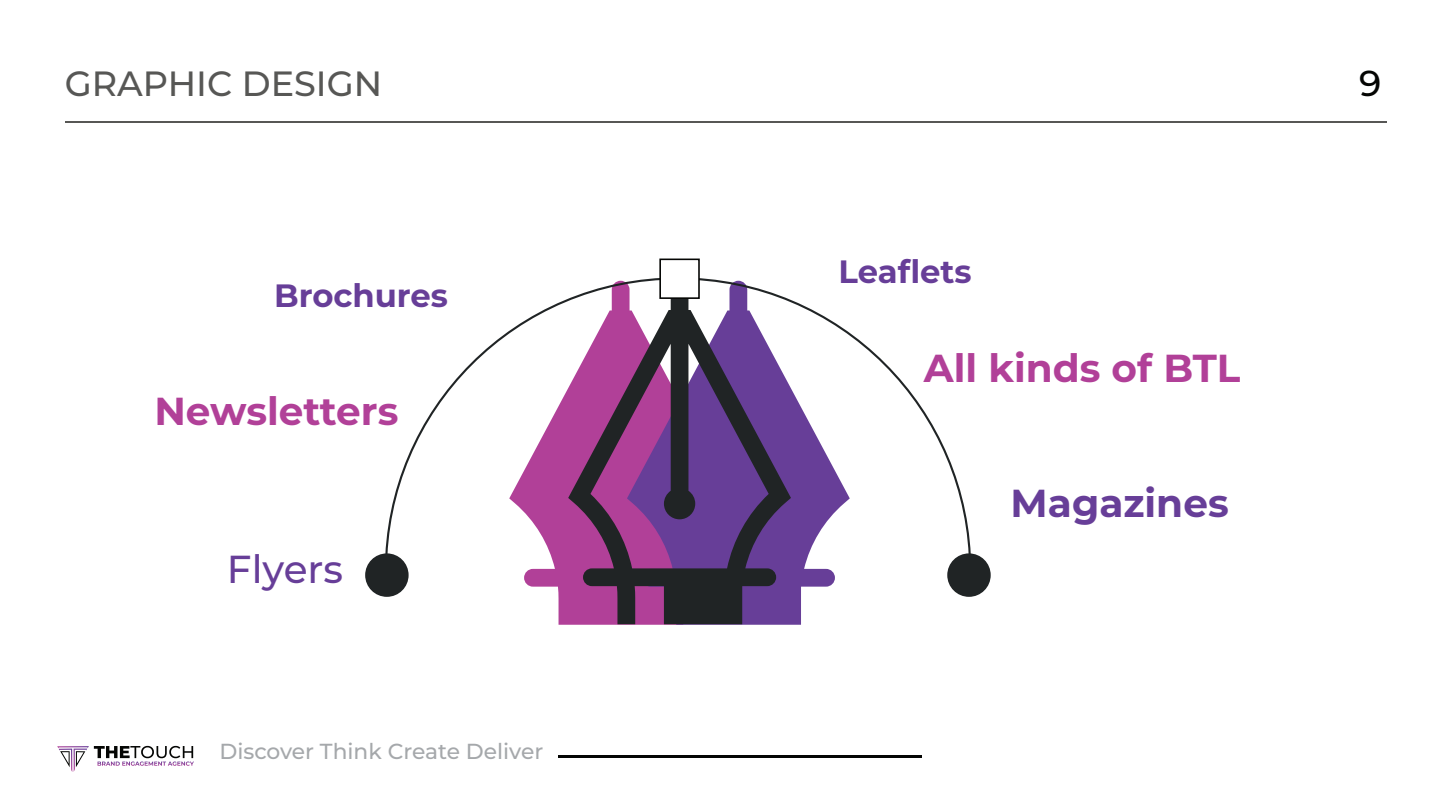
<style>
.page{position:relative;width:1440px;height:810px;background:#fff}
.page>*{position:absolute;margin:0;border:0;box-sizing:border-box;transform-origin:0 0}
.t1{font:700 39px "Montserrat";color:#b14098}
.t2{font:700 39px "Montserrat";color:#673e98}
.t3{font:500 39px "Montserrat";color:#673e98}
.t4{font:500 36px "Montserrat";color:#040503}
.t5{font:500 35.03px "Montserrat";color:#575755}
.t6{font:700 32.25px "Montserrat";color:#673e98}
.t7{font:500 21.75px "Montserrat";color:#a5a8ab}
</style>
<div class="page">
<svg style="left:524px;top:573px;width:103px;height:52px"></svg>
<svg style="left:627px;top:573px;width:208px;height:52px"></svg>
<svg style="left:568px;top:573px;width:223px;height:51px;background:#553059"></svg>
<svg style="left:385px;top:278px;width:586px;height:295px"></svg>
<div style="left:365px;top:553px;width:44px;height:44px;background:#202425;border-radius:50%"></div>
<div style="left:947px;top:553px;width:44px;height:44px;background:#202425;border-radius:50%"></div>
<div style="left:659px;top:259px;width:41px;height:40px;background:#fff;border:2px solid #040503"></div>
<hr style="left:65px;top:121px;width:1322px;height:1px;background:#575755">
<svg style="left:57px;top:746px;width:137px;height:26px"></svg>
<hr style="left:559px;top:755px;width:363px;height:3px;background:#040503">
<h3 class="t5" style="left:65px;top:61px;width:319px">GRAPHIC DESIGN</h3>
<h3 class="t6" style="left:274px;top:274px;width:175px">Brochures</h3>
<h1 class="t1" style="left:154px;top:385px;width:245px">Newsletters</h1>
<h1 class="t3" style="left:227px;top:544px;width:118px">Flyers</h1>
<p class="t7" style="left:219px;top:737px;width:325px">Discover Think Create Deliver</p>
<h3 class="t6" style="left:839px;top:251px;width:135px">Leaflets</h3>
<h1 class="t1" style="left:924px;top:342px;width:318px">All kinds of BTL</h1>
<h1 class="t2" style="left:1011px;top:477px;width:220px">Magazines</h1>
<h2 class="t4" style="left:1359px;top:60px;width:24px">9</h2>
</div>
